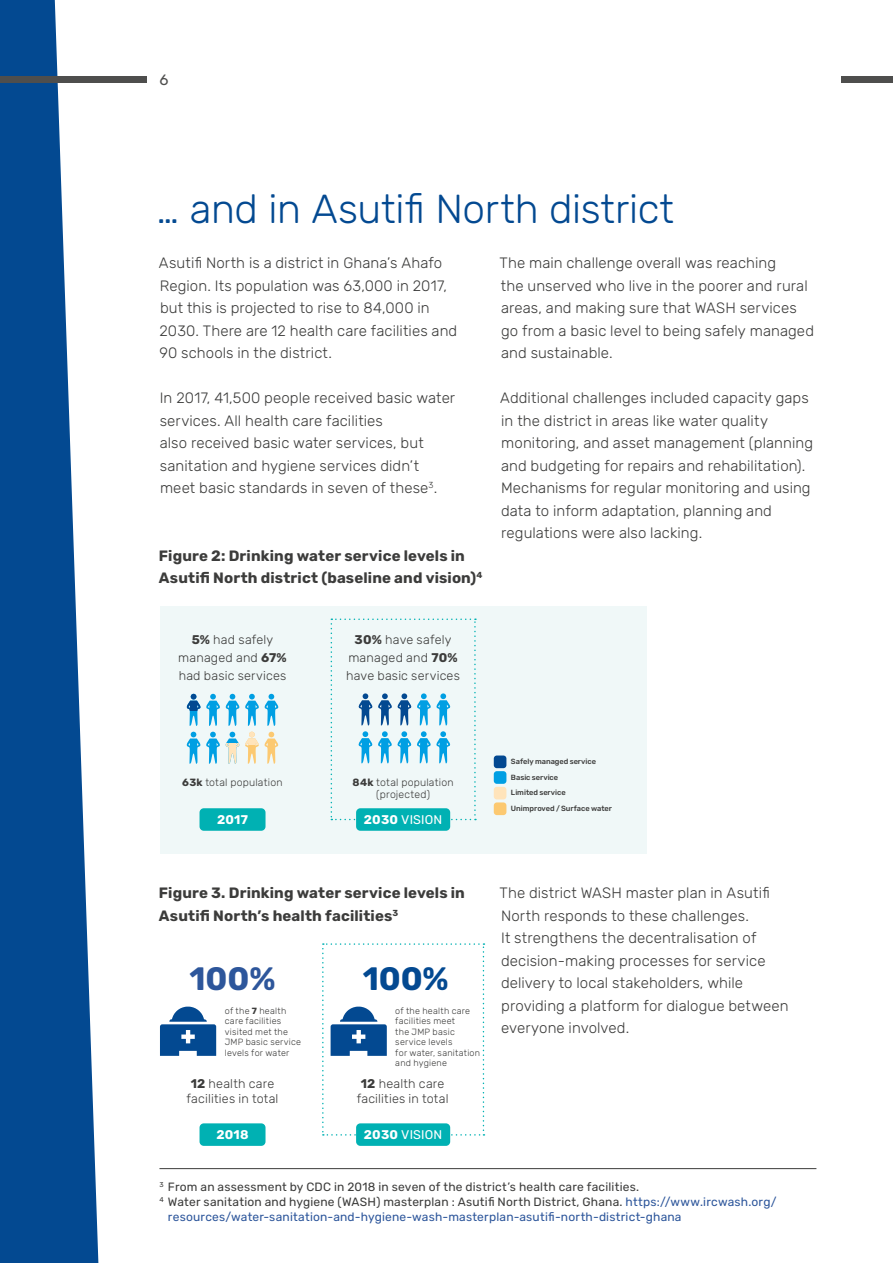
<style>
.page{position:relative;width:893px;height:1263px;background:#fff}
.page>*{position:absolute;margin:0;border:0;box-sizing:border-box;transform-origin:0 0}
.t1{font:300 40.5px "Rubik";color:#034991}
._05_Bijschrift{font:700 32.4px "Rubik";color:#2d569b}
._05_Bijschrift-2{font:700 32.4px "Rubik";color:#034991}
._04_Body{font:300 15px/22.5px "Rubik";letter-spacing:.005em;color:#3c3c3b}
.t2{font:700 15px/22.5px "Rubik";letter-spacing:.01em;color:#3c3c3b}
.t3{font:15px "Rubik";color:#4e4e4d}
._05_Bijschrift-3{font:300 12.6px "Rubik";letter-spacing:.015em;color:#3c3c3b}
._05_Bijschrift-4{font:12.6px "Rubik";letter-spacing:.015em;color:#fff}
._05_Bijschrift-5{font:700 12.6px "Rubik";letter-spacing:.015em;color:#fff}
._05_Bijschrift-6{font:12px/15px "Rubik";letter-spacing:.015em;color:#2d569b}
._05_Bijschrift-7{font:12px "Rubik";letter-spacing:.015em;color:#3c3c3b}
._05_Bijschrift-8{font:300 10.5px "Rubik";letter-spacing:.02em;color:#3c3c3b}
._05_Bijschrift-9{font:300 9px/10.5px "Rubik";letter-spacing:.025em;color:#3c3c3b}
._05_Bijschrift-10{font:500 7.5px "Rubik";letter-spacing:-.005em;color:#3c3c3b}
.s1{font-weight:700}
.s2{color:#3c3c3b}
</style>
<div class="page">
<svg style="left:0;top:0;width:98px;height:1263px;fill:#034991"></svg>
<div style="left:0;top:77px;width:147px;height:6px;background:#4e4e4d"></div>
<div style="left:842px;top:77px;width:51px;height:6px;background:#4e4e4d"></div>
<hr style="left:159px;top:1168px;width:657px;height:1px;background:#3c3c3b">
<div style="left:160px;top:606px;width:486px;height:247px;background:#f0f8f8"></div>
<svg style="left:186px;top:694px;width:93px;height:32px"></svg>
<svg style="left:186px;top:732px;width:93px;height:32px"></svg>
<svg style="left:331px;top:618px;width:145px;height:202px"></svg>
<div style="left:494px;top:755px;width:12px;height:13px;background:#034991;border-radius:3px"></div>
<div style="left:494px;top:771px;width:12px;height:13px;background:#009fe3;border-radius:3px"></div>
<div style="left:494px;top:787px;width:12px;height:12px;background:#ffe4bb;border-radius:3px"></div>
<div style="left:494px;top:802px;width:12px;height:13px;background:#fcc971;border-radius:3px"></div>
<div style="left:200px;top:808px;width:66px;height:23px;background:#00b1b3;border-radius:4px"></div>
<div style="left:356px;top:808px;width:94px;height:23px;background:#00b1b3;border-radius:4px"></div>
<div style="left:200px;top:1123px;width:66px;height:23px;background:#00b1b3;border-radius:4px"></div>
<div style="left:356px;top:1123px;width:94px;height:23px;background:#00b1b3;border-radius:4px"></div>
<svg style="left:160px;top:1007px;width:56px;height:49px"></svg>
<svg style="left:322px;top:943px;width:162px;height:192px"></svg>
<p class="t3" style="left:159px;top:71px;width:11px">6</p>
<p class="t1" style="left:157px;top:187px;width:519px">… and in Asutifi North district</p>
<p class="_04_Body" style="left:159px;top:252px;width:300px">Asutifi North is a district in Ghana’s Ahafo Region. Its population was 63,000 in 2017, but this is projected to rise to 84,000 in 2030. There are 12 health care facilities and 90 schools in the district.</p>
<p class="_04_Body" style="left:160px;top:387px;width:297px">In 2017, 41,500 people received basic water services. All health care facilities<br>also received basic water services, but sanitation and hygiene services didn’t meet basic standards in seven of these<sup>3</sup>.</p>
<p class="t2" style="left:159px;top:545px;width:325px">Figure 2: Drinking water service levels in<br>Asutifi North district (baseline and vision)<sup>4</sup></p>
<p class="_04_Body" style="left:499px;top:252px;width:316px">The main challenge overall was reaching<br>the unserved who live in the poorer and rural areas, and making sure that WASH services go from a basic level to being safely managed and sustainable.</p>
<p class="_04_Body" style="left:500px;top:387px;width:314px">Additional challenges included capacity gaps in the district in areas like water quality monitoring, and asset management (planning and budgeting for repairs and rehabilitation).<br>Mechanisms for regular monitoring and using data to inform adaptation, planning and regulations were also lacking.</p>
<p class="_05_Bijschrift-3" style="left:192px;top:633px;width:83px"><span class="s1">5%</span> had safely</p>
<p class="_05_Bijschrift-3" style="left:178px;top:651px;width:110px">managed and <span class="s1">67%</span></p>
<p class="_05_Bijschrift-3" style="left:179px;top:669px;width:109px">had basic services</p>
<p class="_05_Bijschrift-3" style="left:355px;top:633px;width:98px"><span class="s1">30%</span> have safely</p>
<p class="_05_Bijschrift-3" style="left:348px;top:651px;width:111px">managed and <span class="s1">70%</span></p>
<p class="_05_Bijschrift-3" style="left:346px;top:669px;width:115px">have basic services</p>
<p class="_05_Bijschrift-8" style="left:182px;top:776px;width:102px"><span class="s1">63k</span> total population</p>
<p class="_05_Bijschrift-8" style="left:353px;top:776px;width:103px"><span class="s1">84k</span> total population</p>
<p class="_05_Bijschrift-8" style="left:376px;top:788px;width:56px">(projected)</p>
<p class="_05_Bijschrift-5" style="left:217px;top:813px;width:32px">2017</p>
<p class="_05_Bijschrift-4" style="left:364px;top:813px;width:80px"><span class="s1">2030</span> VISION</p>
<p class="_05_Bijschrift-10" style="left:511px;top:757px;width:87px">Safely managed service</p>
<p class="_05_Bijschrift-10" style="left:511px;top:773px;width:49px">Basic service</p>
<p class="_05_Bijschrift-10" style="left:511px;top:789px;width:56px">Limited service</p>
<p class="_05_Bijschrift-10" style="left:511px;top:804px;width:102px">Unimproved / Surface water</p>
<p class="t2" style="left:159px;top:882px;width:307px">Figure 3. Drinking water service levels in<br>Asutifi North’s health facilities<sup>3</sup></p>
<p class="_05_Bijschrift" style="left:190px;top:960px;width:87px">100%</p>
<p class="_05_Bijschrift-2" style="left:363px;top:960px;width:87px">100%</p>
<p class="_05_Bijschrift-9" style="left:225px;top:1006px;width:78px">of the <span class="s1">7</span> health care facilities visited met the<br>JMP basic service levels for water</p>
<p class="_05_Bijschrift-9" style="left:395px;top:1006px;width:86px">of the health care facilities meet<br>the JMP basic service levels<br>for water, sanitation and hygiene</p>
<p class="_05_Bijschrift-3" style="left:361px;top:1076px;width:85px"><span class="s1">12</span> health care</p>
<p class="_05_Bijschrift-3" style="left:357px;top:1091px;width:93px">facilities in total</p>
<p class="_05_Bijschrift-3" style="left:191px;top:1076px;width:85px"><span class="s1">12</span> health care</p>
<p class="_05_Bijschrift-3" style="left:187px;top:1091px;width:93px">facilities in total</p>
<p class="_05_Bijschrift-5" style="left:216px;top:1128px;width:34px">2018</p>
<p class="_05_Bijschrift-4" style="left:364px;top:1128px;width:80px"><span class="s1">2030</span> VISION</p>
<p class="_04_Body" style="left:499px;top:882px;width:291px">The district WASH master plan in Asutifi North responds to these challenges.<br>It strengthens the decentralisation of decision-making processes for service delivery to local stakeholders, while providing a platform for dialogue between everyone involved.</p>
<p class="_05_Bijschrift-7" style="left:159px;top:1180px;width:481px"><sup>3</sup> From an assessment by CDC in 2018 in seven of the district’s health care facilities.</p>
<p class="_05_Bijschrift-6" style="left:168px;top:1194px;width:610px;text-indent:-9px"><sup>4</sup> <span class="s2">Water sanitation and hygiene (WASH) masterplan : Asutifi North District, Ghana.</span> https://www.ircwash.org/ resources/water-sanitation-and-hygiene-wash-masterplan-asutifi-north-district-ghana</p>
</div>
